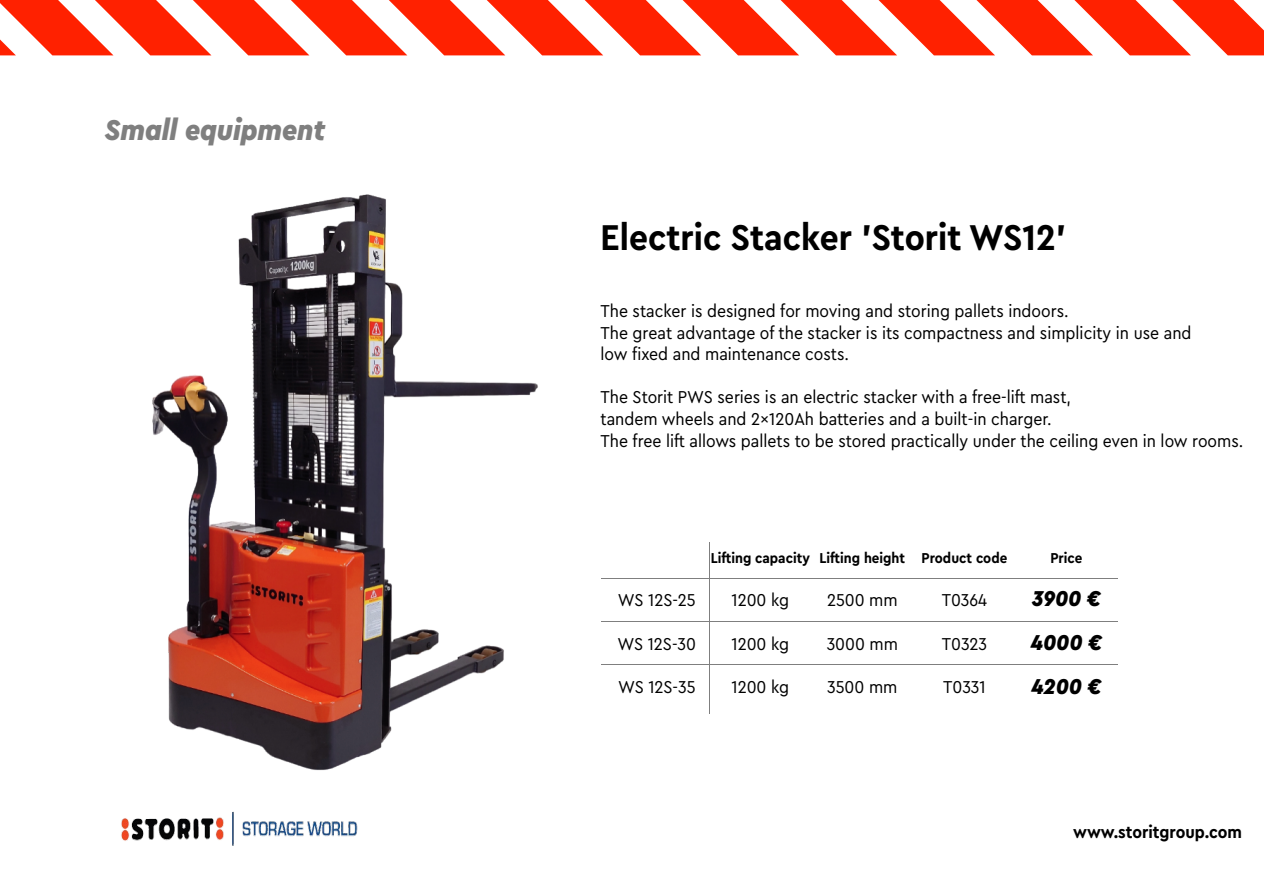
<style>
.page{position:relative;width:1264px;height:894px;background:#fff}
.page>*{position:absolute;margin:0;border:0;box-sizing:border-box;transform-origin:0 0}
.t1{font:700 37.5px "Cera Compact Pro";color:#000}
.t2{font:italic 900 30px "Cera Compact Pro";color:#7f7f7f}
.t3{font:italic 900 22.5px/43.5px "Cera Compact Pro";color:#000;text-align:justify}
.t4{font:18px/21.6px "Cera Compact Pro";color:#000}
.t5{font:700 18px "Cera Compact Pro";color:#000}
.t6{font:700 15px "Cera Compact Pro";color:#000}
</style>
<div class="page">
<svg style="left:0;top:0;width:1263px;height:55px"></svg>
<hr style="left:708px;top:542px;width:1px;height:171px;background:#7f7f7f">
<hr style="left:601px;top:663px;width:516px;height:1px;background:#7f7f7f">
<hr style="left:601px;top:620px;width:516px;height:1px;background:#7f7f7f">
<hr style="left:601px;top:577px;width:516px;height:1px;background:#7f7f7f">
<img style="left:152px;top:194px;width:386px;height:577px">
<img style="left:121px;top:811px;width:237px;height:35px">
<h2 class="t2" style="left:105px;top:110px;width:222px">Small equipment</h2>
<h1 class="t1" style="left:600px;top:213px;width:467px">Electric Stacker 'Storit WS12'</h1>
<p class="t4" style="left:600px;top:299px;width:592px">The stacker is designed for moving and storing pallets indoors.<br>The great advantage of the stacker is its compactness and simplicity in use and low fixed and maintenance costs.</p>
<p class="t4" style="left:600px;top:385px;width:644px">The Storit PWS series is an electric stacker with a free-lift mast,<br>tandem wheels and 2×120Ah batteries and a built-in charger.<br>The free lift allows pallets to be stored practically under the ceiling even in low rooms.</p>
<p class="t4" style="left:617px;top:588px;width:79px">WS 12S-25</p>
<p class="t4" style="left:617px;top:631px;width:80px">WS 12S-30</p>
<p class="t4" style="left:618px;top:675px;width:79px">WS 12S-35</p>
<p class="t6" style="left:710px;top:548px;width:101px">Lifting capacity</p>
<p class="t4" style="left:731px;top:588px;width:59px">1200 kg</p>
<p class="t4" style="left:731px;top:631px;width:59px">1200 kg</p>
<p class="t4" style="left:731px;top:675px;width:59px">1200 kg</p>
<p class="t6" style="left:819px;top:548px;width:87px">Lifting height</p>
<p class="t4" style="left:826px;top:588px;width:72px">2500 mm</p>
<p class="t4" style="left:826px;top:631px;width:73px">3000 mm</p>
<p class="t4" style="left:827px;top:675px;width:72px">3500 mm</p>
<p class="t6" style="left:921px;top:548px;width:87px">Product code</p>
<p class="t4" style="left:941px;top:588px;width:47px">T0364</p>
<p class="t4" style="left:941px;top:631px;width:47px">T0323</p>
<p class="t4" style="left:942px;top:675px;width:44px">T0331</p>
<p class="t6" style="left:1050px;top:548px;width:34px">Price</p>
<p class="t3" style="left:1030px;top:576px;width:73px">3900 € 4000 € 4200 €</p>
<p class="t5" style="left:1072px;top:819px;width:170px">www.storitgroup.com</p>
</div>
